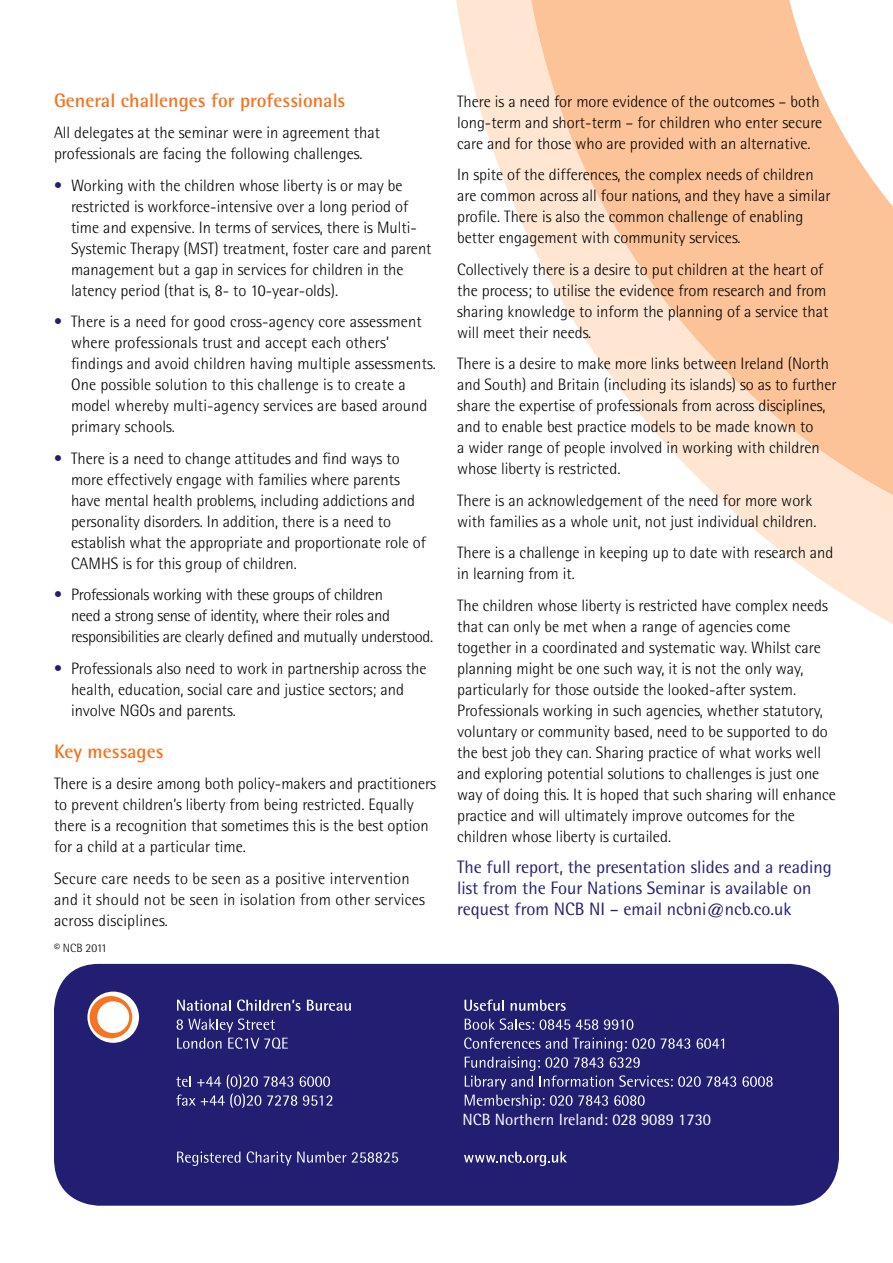
<style>
.page{position:relative;width:893px;height:1263px;background:#fff}
.page>*{position:absolute;margin:0;border:0;box-sizing:border-box;transform-origin:0 0}
.t1{font:700 19.5px "Rotis Semi Sans";color:#f47421}
.t2{font:18px/21px "Rotis Semi Sans";color:#221f72}
.t3{font:300 16.5px/21px "Rotis Semi Sans";color:#000}
.t4{font:16.35px "Rotis Semi Sans";color:#fff}
.t5{font:300 12px "Rotis Semi Sans";color:#000}
.s1{color:#221f72}
</style>
<div class="page">
<svg style="left:456px;top:0;width:437px;height:624px"></svg>
<svg style="left:520px;top:0;width:373px;height:579px"></svg>
<svg style="left:773px;top:0;width:120px;height:402px;fill:#fcc399"></svg>
<div style="left:54px;top:964px;width:785px;height:242px;background:#221f72"></div>
<svg style="left:87px;top:991px;width:52px;height:52px"></svg>
<div style="left:90px;top:996px;width:42px;height:42px;background:#f47421;border-radius:50%"></div>
<div style="left:97px;top:1001px;width:32px;height:32px;background:#fff;border-radius:50%"></div>
<svg style="left:177px;top:1000px;width:54px;height:11px"></svg>
<svg style="left:237px;top:999px;width:64px;height:12px"></svg>
<svg style="left:307px;top:1000px;width:44px;height:11px"></svg>
<svg style="left:177px;top:1018px;width:111px;height:31px;background:#47458a"></svg>
<svg style="left:176px;top:1074px;width:156px;height:34px;background:#454388"></svg>
<svg style="left:177px;top:1151px;width:63px;height:15px"></svg>
<svg style="left:247px;top:1151px;width:99px;height:14px"></svg>
<svg style="left:352px;top:1152px;width:46px;height:11px"></svg>
<svg style="left:464px;top:999px;width:40px;height:12px"></svg>
<svg style="left:511px;top:1000px;width:55px;height:11px"></svg>
<svg style="left:465px;top:1018px;width:69px;height:12px"></svg>
<svg style="left:540px;top:1019px;width:30px;height:11px"></svg>
<svg style="left:576px;top:1019px;width:22px;height:11px"></svg>
<svg style="left:604px;top:1019px;width:29px;height:11px"></svg>
<svg style="left:742px;top:1076px;width:31px;height:11px"></svg>
<svg style="left:464px;top:1037px;width:272px;height:72px;background:#3b3982"></svg>
<svg style="left:464px;top:1151px;width:103px;height:15px;background:#525090"></svg>
<p class="t1" style="left:54px;top:88px;width:293px">General challenges for professionals</p>
<p class="t3" style="left:54px;top:122px;width:327px">All delegates at the seminar were in agreement that professionals are facing the following challenges.</p>
<p class="t3" style="left:71px;top:174px;width:362px;text-indent:-17px"><span class="s1">•</span> Working with the children whose liberty is or may be restricted is workforce-intensive over a long period of time and expensive. In terms of services, there is Multi-Systemic Therapy (MST) treatment, foster care and parent management but a gap in services for children in the latency period (that is, 8- to 10-year-olds).</p>
<p class="t3" style="left:71px;top:311px;width:366px;text-indent:-17px"><span class="s1">•</span> There is a need for good cross-agency core assessment where professionals trust and accept each others’ findings and avoid children having multiple assessments.<br>One possible solution to this challenge is to create a model whereby multi-agency services are based around primary schools.</p>
<p class="t3" style="left:71px;top:447px;width:356px;text-indent:-17px"><span class="s1">•</span> There is a need to change attitudes and find ways to more effectively engage with families where parents have mental health problems, including addictions and personality disorders. In addition, there is a need to establish what the appropriate and proportionate role of CAMHS is for this group of children.</p>
<p class="t3" style="left:71px;top:584px;width:364px;text-indent:-17px"><span class="s1">•</span> Professionals working with these groups of children<br>need a strong sense of identity, where their roles and responsibilities are clearly defined and mutually understood.</p>
<p class="t3" style="left:71px;top:657px;width:357px;text-indent:-17px"><span class="s1">•</span> Professionals also need to work in partnership across the health, education, social care and justice sectors; and involve NGOs and parents.</p>
<p class="t1" style="left:54px;top:739px;width:111px">Key messages</p>
<p class="t3" style="left:54px;top:773px;width:383px">There is a desire among both policy-makers and practitioners to prevent children’s liberty from being restricted. Equally there is a recognition that sometimes this is the best option for a child at a particular time.</p>
<p class="t3" style="left:54px;top:867px;width:373px">Secure care needs to be seen as a positive intervention and it should not be seen in isolation from other services across disciplines.</p>
<p class="t5" style="left:54px;top:940px;width:54px">© NCB 2011</p>
<p class="t3" style="left:457px;top:90px;width:367px">There is a need for more evidence of the outcomes – both long-term and short-term – for children who enter secure care and for those who are provided with an alternative.</p>
<p class="t3" style="left:457px;top:164px;width:375px">In spite of the differences, the complex needs of children are common across all four nations, and they have a similar profile. There is also the common challenge of enabling better engagement with community services.</p>
<p class="t3" style="left:457px;top:258px;width:373px">Collectively there is a desire to put children at the heart of the process; to utilise the evidence from research and from sharing knowledge to inform the planning of a service that will meet their needs.</p>
<p class="t3" style="left:457px;top:353px;width:381px">There is a desire to make more links between Ireland (North and South) and Britain (including its islands) so as to further share the expertise of professionals from across disciplines, and to enable best practice models to be made known to<br>a wider range of people involved in working with children whose liberty is restricted.</p>
<p class="t3" style="left:457px;top:490px;width:361px">There is an acknowledgement of the need for more work with families as a whole unit, not just individual children.</p>
<p class="t3" style="left:457px;top:542px;width:378px">There is a challenge in keeping up to date with research and in learning from it.</p>
<p class="t3" style="left:457px;top:595px;width:380px">The children whose liberty is restricted have complex needs that can only be met when a range of agencies come together in a coordinated and systematic way. Whilst care planning might be one such way, it is not the only way, particularly for those outside the looked-after system.<br>Professionals working in such agencies, whether statutory, voluntary or community based, need to be supported to do the best job they can. Sharing practice of what works well and exploring potential solutions to challenges is just one way of doing this. It is hoped that such sharing will enhance practice and will ultimately improve outcomes for the children whose liberty is curtailed.</p>
<p class="t2" style="left:457px;top:856px;width:376px">The full report, the presentation slides and a reading list from the Four Nations Seminar is available on request from NCB NI – email ncbni@ncb.co.uk</p>
<p class="t4" style="left:463px;top:1109px;width:250px">NCB Northern Ireland: 028 9089 1730</p>
</div>
